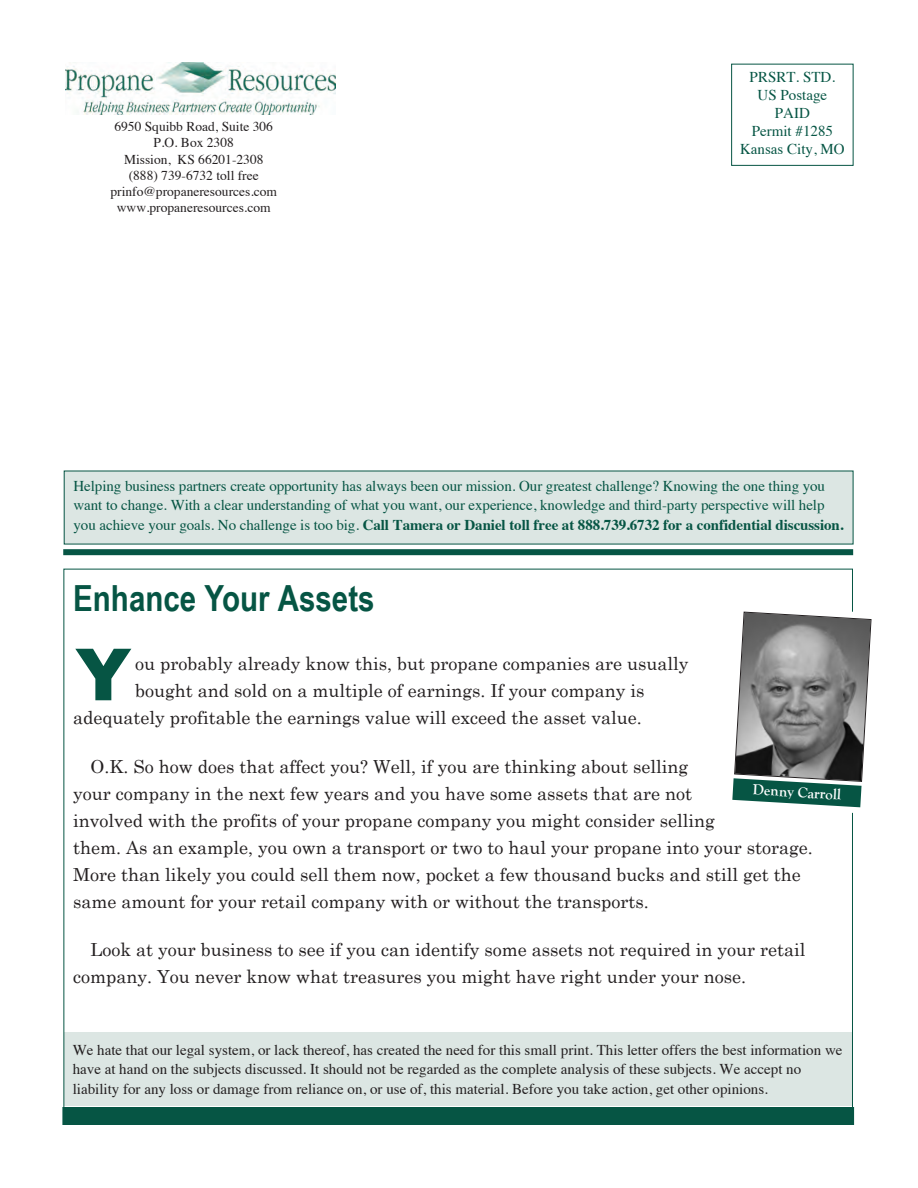
<style>
.page{position:relative;width:918px;height:1188px;background:#fff}
.page>*{position:absolute;margin:0;border:0;box-sizing:border-box;transform-origin:0 0}
.t1{font:900 72px "Arial";color:#065544}
.t2{font:700 36px "Arial Narrow";color:#065544}
.t3{font:18px/27px "Century Schoolbook";color:#231f20}
.t4{font:15px/18px "Times";letter-spacing:-.005em;color:#065544;text-align:center}
.t5{font:15px/19.5px "Times";color:#231f20}
.t6{font:700 15px "Goudy Old Style T";color:#fff}
.t7{font:13.5px/16.2px "Times";color:#231f20;text-align:center}
.s1{font-weight:700}
</style>
<div class="page">
<div style="left:64px;top:1032px;width:789px;height:74px;background:#dce6e3"></div>
<img style="left:65px;top:63px;width:270px;height:52px">
<div style="left:731px;top:64px;width:123px;height:102px;border:1px solid #065544"></div>
<div style="left:65px;top:471px;width:788px;height:73px;background:#dce6e3"></div>
<div style="left:63px;top:549px;width:790px;height:6px;background:#065544"></div>
<div style="left:62px;top:1107px;width:792px;height:18px;background:#065544"></div>
<svg style="left:732px;top:611px;width:140px;height:202px"></svg>
<p class="t7" style="left:111px;top:120px;width:168px">6950 Squibb Road, Suite 306<br>P.O. Box 2308<br>Mission, KS 66201-2308 (888) 739-6732 toll free prinfo@propaneresources.com www.propaneresources.com</p>
<p class="t4" style="left:740px;top:70px;width:106px">PRSRT. STD.<br>US Postage<br>PAID<br>Permit #1285<br>Kansas City, MO</p>
<p class="t4" style="left:74px;top:477px;width:772px;line-height:19.5px;text-align:left">Helping business partners create opportunity has always been our mission. Our greatest challenge? Knowing the one thing you want to change. With a clear understanding of what you want, our experience, knowledge and third-party perspective will help you achieve your goals. No challenge is too big. <span class="s1">Call Tamera or Daniel toll free at 888.739.6732 for a confidential discussion.</span></p>
<h2 class="t2" style="left:73px;top:577px;width:303px">Enhance Your Assets</h2>
<h1 class="t1" style="left:75px;top:621px;width:58px">Y</h1>
<p class="t3" style="left:135px;top:650px;width:555px">ou probably already know this, but propane companies are usually</p>
<p class="t3" style="left:135px;top:677px;width:511px">bought and sold on a multiple of earnings. if your company is</p>
<p class="t3" style="left:73px;top:704px;width:570px">adequately profitable the earnings value will exceed the asset value.</p>
<p class="t3" style="left:73px;top:752px;width:741px;text-indent:17px">o.K. so how does that affect you? Well, if you are thinking about selling<br>your company in the next few years and you have some assets that are not<br>involved with the profits of your propane company you might consider selling<br>them. As an example, you own a transport or two to haul your propane into your storage. more than likely you could sell them now, pocket a few thousand bucks and still get the same amount for your retail company with or without the transports.</p>
<p class="t3" style="left:73px;top:936px;width:734px;text-indent:17px">look at your business to see if you can identify some assets not required in your retail company. You never know what treasures you might have right under your nose.</p>
<p class="t6" style="left:753px;top:781px;width:90px;rotate:3deg">Denny Carroll</p>
<p class="t5" style="left:73px;top:1041px;width:771px">We hate that our legal system, or lack thereof, has created the need for this small print. This letter offers the best information we have at hand on the subjects discussed. It should not be regarded as the complete analysis of these subjects. We accept no liability for any loss or damage from reliance on, or use of, this material. Before you take action, get other opinions.</p>
</div>
